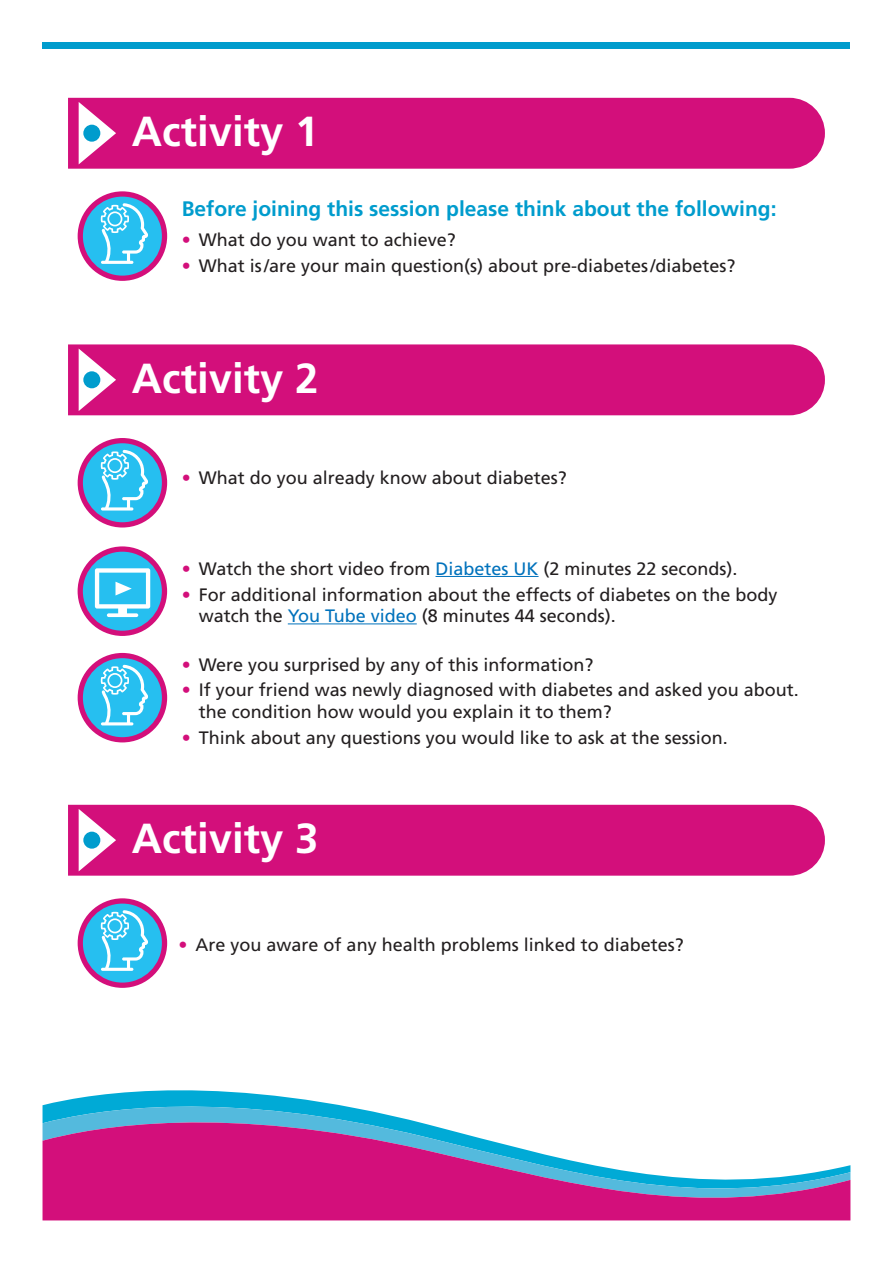
<style>
.page{position:relative;width:893px;height:1263px;background:#fff}
.page>*{position:absolute;margin:0;border:0;box-sizing:border-box;transform-origin:0 0}
.t1{font:700 42px "Frutiger LT Pro";color:#fff}
.t2{font:700 21px "Frutiger LT Pro";color:#009ccd}
.t3{font:18px/21.6px "Frutiger LT Pro";color:#231f20}
.s1{color:#d30f7b}
.s2{color:#0072bc}
</style>
<div class="page">
<div style="left:43px;top:42px;width:807px;height:7px;background:#009ccd"></div>
<svg style="left:48px;top:1090px;width:285px;height:14px;fill:#00aad6"></svg>
<svg style="left:43px;top:1104px;width:807px;height:117px;fill:#d30f7b"></svg>
<div style="left:68px;top:98px;width:757px;height:71px;background:#d30f7b"></div>
<div style="left:68px;top:805px;width:757px;height:71px;background:#d30f7b"></div>
<div style="left:68px;top:344px;width:757px;height:71px;background:#d30f7b"></div>
<hr style="left:435px;top:576px;width:104px;height:1px;background:#0072bc">
<hr style="left:288px;top:623px;width:129px;height:1px;background:#0072bc">
<svg style="left:78px;top:191px;width:89px;height:90px"></svg>
<svg style="left:78px;top:898px;width:89px;height:90px"></svg>
<svg style="left:78px;top:438px;width:89px;height:89px"></svg>
<svg style="left:78px;top:546px;width:89px;height:90px"></svg>
<svg style="left:78px;top:653px;width:89px;height:89px"></svg>
<svg style="left:79px;top:102px;width:37px;height:62px"></svg>
<svg style="left:79px;top:809px;width:37px;height:62px"></svg>
<svg style="left:79px;top:349px;width:37px;height:62px"></svg>
<div style="left:83px;top:125px;width:17px;height:17px;background:#009ccd;border-radius:50%"></div>
<div style="left:83px;top:832px;width:17px;height:17px;background:#009ccd;border-radius:50%"></div>
<div style="left:83px;top:371px;width:17px;height:17px;background:#009ccd;border-radius:50%"></div>
<p class="t1" style="left:132px;top:107px;width:188px">Activity 1</p>
<p class="t2" style="left:182px;top:197px;width:596px">Before joining this session please think about the following:</p>
<p class="t3" style="left:182px;top:229px;width:276px"><span class="s1">•</span> What do you want to achieve?</p>
<p class="t3" style="left:182px;top:255px;width:555px"><span class="s1">•</span> What is/are your main question(s) about pre-diabetes/diabetes?</p>
<p class="t1" style="left:132px;top:354px;width:188px">Activity 2</p>
<p class="t3" style="left:182px;top:467px;width:387px"><span class="s1">•</span> What do you already know about diabetes?</p>
<p class="t3" style="left:182px;top:558px;width:557px"><span class="s1">•</span> Watch the short video from <span class="s2">Diabetes UK</span> (2 minutes 22 seconds).</p>
<p class="t3" style="left:199px;top:583px;width:580px;text-indent:-17px"><span class="s1">•</span> For additional information about the effects of diabetes on the body watch the <span class="s2">You Tube video</span> (8 minutes 44 seconds).</p>
<p class="t3" style="left:182px;top:653px;width:413px"><span class="s1">•</span> Were you surprised by any of this information?</p>
<p class="t3" style="left:199px;top:679px;width:602px;text-indent:-17px"><span class="s1">•</span> If your friend was newly diagnosed with diabetes and asked you about. the condition how would you explain it to them?</p>
<p class="t3" style="left:182px;top:727px;width:548px"><span class="s1">•</span> Think about any questions you would like to ask at the session.</p>
<p class="t1" style="left:132px;top:814px;width:188px">Activity 3</p>
<p class="t3" style="left:179px;top:934px;width:507px"><span class="s1">•</span> Are you aware of any health problems linked to diabetes?</p>
</div>
